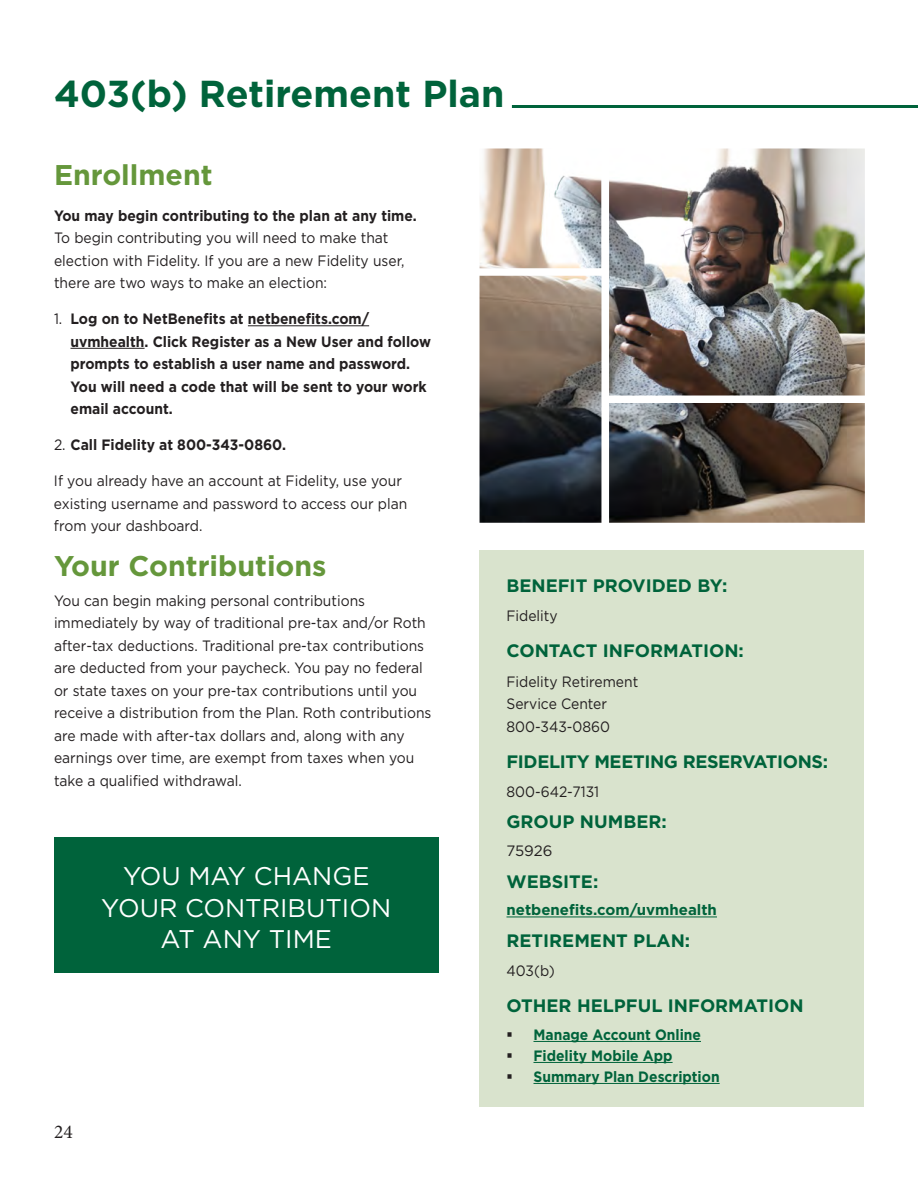
<style>
.page{position:relative;width:918px;height:1188px;background:#fff}
.page>*{position:absolute;margin:0;border:0;box-sizing:border-box;transform-origin:0 0}
.Header_1{font:700 37.5px "Gotham";color:#00633b}
.Header_2{font:700 28.5px "Gotham";color:#65973b}
.Book{font:700 28.5px "Gotham";color:#65973b}
.Disclaimer_text{font:25.5px/31.5px "Gotham";color:#fff;text-align:center}
.t1{font:19.5px "Minion Pro";color:#231f20}
.Header_3{font:700 18px "Gotham";color:#00633b}
.Header_3-2{font:700 18px "Gotham";letter-spacing:-.02em;color:#00633b}
.Book-2{font:15px/22.5px "Gotham";color:#231f20;scale:.92 1}
.t2{font:700 15px/22.5px "Gotham";color:#231f20;scale:.92 1}
.Disclaimer_text-2{font:700 15px "Gotham";color:#00633b;scale:.92 1}
.Disclaimer_text-3{font:700 15px "Gotham";color:#00633b}
.Book-3{font:15px "Gotham";color:#231f20}
.s1{font-weight:700}
.s2{font-weight:400}
</style>
<div class="page">
<img style="left:480px;top:148px;width:385px;height:375px">
<div style="left:480px;top:551px;width:384px;height:556px;background:#d9e3cd"></div>
<hr style="left:506px;top:917px;width:211px;height:1px;background:#00633b">
<hr style="left:533px;top:1041px;width:168px;height:1px;background:#00633b">
<hr style="left:533px;top:1062px;width:140px;height:1px;background:#00633b">
<hr style="left:533px;top:1083px;width:187px;height:1px;background:#00633b">
<hr style="left:512px;top:105px;width:406px;height:3px;background:#00633b">
<hr style="left:248px;top:325px;width:121px;height:1px;background:#231f20">
<hr style="left:70px;top:348px;width:75px;height:1px;background:#231f20">
<div style="left:54px;top:838px;width:384px;height:135px;background:#00633b"></div>
<p class="Header_1" style="left:54px;top:69px;width:452px">403(b) Retirement Plan</p>
<p class="Book" style="left:54px;top:156px;width:160px">Enrollment</p>
<p class="Book-2" style="left:54px;top:204px;width:396px"><span class="s1">You may begin contributing to the plan at any time.<br></span>To begin contributing you will need to make that election with Fidelity. If you are a new Fidelity user, there are two ways to make an election:</p>
<p class="t2" style="left:70px;top:308px;width:393px;text-indent:-16px"><span class="s2">1.</span> Log on to NetBenefits at netbenefits.com/ uvmhealth. Click Register as a New User and follow prompts to establish a user name and password.<br>You will need a code that will be sent to your work email account.</p>
<p class="t2" style="left:54px;top:434px;width:254px"><span class="s2">2.</span> Call Fidelity at 800-343-0860.</p>
<p class="Book-2" style="left:54px;top:469px;width:386px">If you already have an account at Fidelity, use your existing username and password to access our plan from your dashboard.</p>
<p class="Header_2" style="left:54px;top:547px;width:274px">Your Contributions</p>
<p class="Book-2" style="left:54px;top:589px;width:412px">You can begin making personal contributions immediately by way of traditional pre-tax and/or Roth after-tax deductions. Traditional pre-tax contributions are deducted from your paycheck. You pay no federal or state taxes on your pre-tax contributions until you receive a distribution from the Plan. Roth contributions are made with after-tax dollars and, along with any earnings over time, are exempt from taxes when you take a qualified withdrawal.</p>
<p class="Disclaimer_text" style="left:101px;top:860px;width:291px">YOU MAY CHANGE<br>YOUR CONTRIBUTION<br>AT ANY TIME</p>
<h3 class="t1" style="left:54px;top:1118px;width:20px">24</h3>
<p class="Header_3" style="left:506px;top:574px;width:222px">BENEFIT PROVIDED BY:</p>
<p class="Book-2" style="left:506px;top:605px;width:57px">Fidelity</p>
<p class="Header_3" style="left:506px;top:639px;width:239px">CONTACT INFORMATION:</p>
<p class="Book-2" style="left:506px;top:670px;width:145px">Fidelity Retirement</p>
<p class="Book-2" style="left:506px;top:692px;width:111px">Service Center</p>
<p class="Book-2" style="left:506px;top:715px;width:114px">800-343-0860</p>
<p class="Header_3-2" style="left:506px;top:749px;width:323px">FIDELITY MEETING RESERVATIONS:</p>
<p class="Book-2" style="left:506px;top:780px;width:102px">800-642-7131</p>
<p class="Header_3" style="left:506px;top:810px;width:162px">GROUP NUMBER:</p>
<p class="Book-3" style="left:506px;top:841px;width:47px">75926</p>
<p class="Header_3" style="left:506px;top:869px;width:93px">WEBSITE:</p>
<p class="Disclaimer_text-3" style="left:506px;top:900px;width:212px">netbenefits.com/uvmhealth</p>
<p class="Header_3" style="left:506px;top:929px;width:185px">RETIREMENT PLAN:</p>
<p class="Book-2" style="left:506px;top:959px;width:54px">403(b)</p>
<p class="Header_3" style="left:506px;top:994px;width:299px">OTHER HELPFUL INFORMATION</p>
<p class="Disclaimer_text-2" style="left:533px;top:1025px;width:184px">Manage Account Online</p>
<p class="Disclaimer_text-2" style="left:533px;top:1046px;width:153px">Fidelity Mobile App</p>
<p class="Disclaimer_text-2" style="left:533px;top:1067px;width:204px">Summary Plan Description</p>
</div>
